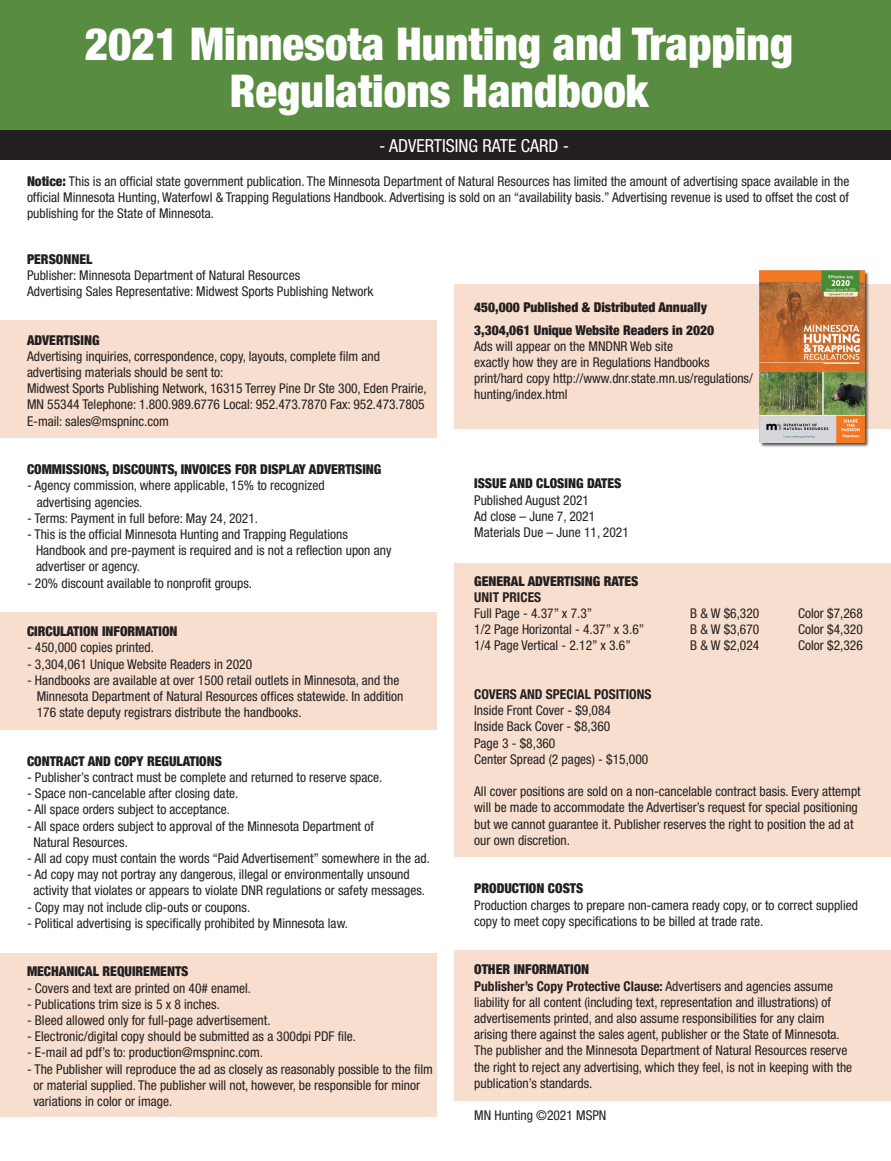
<style>
.page{position:relative;width:891px;height:1161px;background:#fff}
.page>*{position:absolute;margin:0;border:0;box-sizing:border-box;transform-origin:0 0}
.t1{font:900 condensed 45px/46.5px "Helvetica Neue";color:#fff;text-align:center}
.t2{font:condensed 18px "Helvetica Neue";color:#fff}
.t3{font:condensed 13.5px/16.2px "Helvetica Neue";color:#231f20}
.t4{font:900 condensed 13.5px "Helvetica Neue";color:#231f20}
.t5{font:700 condensed 13.5px "Helvetica Neue";color:#231f20}
.s1{font-weight:900}
.s2{font-weight:700}
</style>
<div class="page">
<div style="left:0;top:129px;width:891px;height:31px;background:#231f20"></div>
<div style="left:0;top:320px;width:437px;height:118px;background:#f8dece"></div>
<div style="left:454px;top:285px;width:437px;height:144px;background:#f8dece"></div>
<div style="left:454px;top:950px;width:437px;height:151px;background:#f8dece"></div>
<div style="left:454px;top:564px;width:437px;height:293px;background:#f8dece"></div>
<div style="left:0;top:612px;width:437px;height:118px;background:#f8dece"></div>
<div style="left:0;top:953px;width:437px;height:164px;background:#f8dece"></div>
<div style="left:0;top:0;width:891px;height:130px;background:#588c40"></div>
<div style="left:760px;top:271px;width:110px;height:177px;background:#231f20;opacity:.75"></div>
<img style="left:760px;top:271px;width:105px;height:171px">
<p class="t1" style="left:85px;top:18px;width:710px">2021 Minnesota Hunting and Trapping<br>Regulations Handbook</p>
<p class="t2" style="left:379px;top:135px;width:192px">- ADVERTISING RATE CARD -</p>
<p class="t3" style="left:27px;top:173px;width:824px;text-align:justify"><span class="s1">Notice:</span> This is an official state government publication. The Minnesota Department of Natural Resources has limited the amount of advertising space available in the official Minnesota Hunting, Waterfowl &amp; Trapping Regulations Handbook. Advertising is sold on an “availability basis.” Advertising revenue is used to offset the cost of publishing for the State of Minnesota.</p>
<p class="t4" style="left:27px;top:248px;width:67px">PERSONNEL</p>
<p class="t3" style="left:27px;top:267px;width:275px">Publisher: Minnesota Department of Natural Resources</p>
<p class="t3" style="left:27px;top:283px;width:348px">Advertising Sales Representative: Midwest Sports Publishing Network</p>
<p class="t4" style="left:27px;top:329px;width:74px">ADVERTISING</p>
<p class="t3" style="left:27px;top:348px;width:355px">Advertising inquiries, correspondence, copy, layouts, complete film and</p>
<p class="t3" style="left:27px;top:364px;width:198px">advertising materials should be sent to:</p>
<p class="t3" style="left:27px;top:380px;width:401px">Midwest Sports Publishing Network, 16315 Terrey Pine Dr Ste 300, Eden Prairie,<br>MN 55344 Telephone: 1.800.989.6776 Local: 952.473.7870 Fax: 952.473.7805</p>
<p class="t3" style="left:27px;top:413px;width:143px">E-mail: sales@mspninc.com</p>
<p class="t4" style="left:27px;top:458px;width:356px">COMMISSIONS, DISCOUNTS, INVOICES FOR DISPLAY ADVERTISING</p>
<p class="t3" style="left:27px;top:477px;width:299px">- Agency commission, where applicable, 15% to recognized</p>
<p class="t3" style="left:37px;top:494px;width:107px">advertising agencies.</p>
<p class="t3" style="left:27px;top:510px;width:233px">- Terms: Payment in full before: May 24, 2021.</p>
<p class="t3" style="left:36px;top:526px;width:357px;text-indent:-9px">- This is the official Minnesota Hunting and Trapping Regulations<br>Handbook and pre-payment is required and is not a reflection upon any advertiser or agency.</p>
<p class="t3" style="left:27px;top:575px;width:227px">- 20% discount available to nonprofit groups.</p>
<p class="t4" style="left:27px;top:620px;width:152px">CIRCULATION INFORMATION</p>
<p class="t3" style="left:27px;top:639px;width:129px">- 450,000 copies printed.</p>
<p class="t3" style="left:27px;top:656px;width:227px">- 3,304,061 Unique Website Readers in 2020</p>
<p class="t3" style="left:27px;top:672px;width:374px">- Handbooks are available at over 1500 retail outlets in Minnesota, and the</p>
<p class="t3" style="left:37px;top:688px;width:368px">Minnesota Department of Natural Resources offices statewide. In addition</p>
<p class="t3" style="left:37px;top:704px;width:266px">176 state deputy registrars distribute the handbooks.</p>
<p class="t4" style="left:27px;top:750px;width:197px">CONTRACT AND COPY REGULATIONS</p>
<p class="t3" style="left:27px;top:769px;width:357px">- Publisher’s contract must be complete and returned to reserve space.</p>
<p class="t3" style="left:27px;top:785px;width:213px">- Space non-cancelable after closing date.</p>
<p class="t3" style="left:27px;top:801px;width:205px">- All space orders subject to acceptance.</p>
<p class="t3" style="left:27px;top:818px;width:348px">- All space orders subject to approval of the Minnesota Department of</p>
<p class="t3" style="left:33px;top:834px;width:96px">Natural Resources.</p>
<p class="t3" style="left:27px;top:850px;width:404px">- All ad copy must contain the words “Paid Advertisement” somewhere in the ad.</p>
<p class="t3" style="left:27px;top:866px;width:384px">- Ad copy may not portray any dangerous, illegal or environmentally unsound</p>
<p class="t3" style="left:33px;top:882px;width:393px">activity that violates or appears to violate DNR regulations or safety messages.</p>
<p class="t3" style="left:27px;top:899px;width:225px">- Copy may not include clip-outs or coupons.</p>
<p class="t3" style="left:27px;top:915px;width:323px">- Political advertising is specifically prohibited by Minnesota law.</p>
<p class="t4" style="left:27px;top:961px;width:163px">MECHANICAL REQUIREMENTS</p>
<p class="t3" style="left:27px;top:980px;width:226px">- Covers and text are printed on 40# enamel.</p>
<p class="t3" style="left:27px;top:996px;width:194px">- Publications trim size is 5 x 8 inches.</p>
<p class="t3" style="left:27px;top:1012px;width:245px">- Bleed allowed only for full-page advertisement.</p>
<p class="t3" style="left:27px;top:1028px;width:331px">- Electronic/digital copy should be submitted as a 300dpi PDF file.</p>
<p class="t3" style="left:27px;top:1044px;width:238px">- E-mail ad pdf’s to: production@mspninc.com.</p>
<p class="t3" style="left:27px;top:1061px;width:407px">- The Publisher will reproduce the ad as closely as reasonably possible to the film</p>
<p class="t3" style="left:33px;top:1077px;width:388px">or material supplied. The publisher will not, however, be responsible for minor</p>
<p class="t3" style="left:33px;top:1093px;width:140px">variations in color or image.</p>
<p class="t4" style="left:474px;top:296px;width:234px">450,000 Published &amp; Distributed Annually</p>
<p class="t4" style="left:474px;top:319px;width:242px">3,304,061 Unique Website Readers in 2020</p>
<p class="t3" style="left:474px;top:338px;width:200px">Ads will appear on the MNDNR Web site</p>
<p class="t3" style="left:474px;top:354px;width:237px">exactly how they are in Regulations Handbooks</p>
<p class="t3" style="left:474px;top:370px;width:280px">print/hard copy http://www.dnr.state.mn.us/regulations/ hunting/index.html</p>
<p class="t4" style="left:474px;top:472px;width:149px">ISSUE AND CLOSING DATES</p>
<p class="t3" style="left:474px;top:492px;width:116px">Published August 2021</p>
<p class="t3" style="left:474px;top:508px;width:123px">Ad close – June 7, 2021</p>
<p class="t3" style="left:474px;top:524px;width:156px">Materials Due – June 11, 2021</p>
<p class="t4" style="left:474px;top:570px;width:166px">GENERAL ADVERTISING RATES</p>
<p class="t5" style="left:474px;top:586px;width:68px">UNIT PRICES</p>
<p class="t3" style="left:474px;top:605px;width:120px">Full Page - 4.37” x 7.3”</p>
<p class="t3" style="left:690px;top:605px;width:71px">B &amp; W $6,320</p>
<p class="t3" style="left:798px;top:605px;width:66px">Color $7,268</p>
<p class="t3" style="left:474px;top:621px;width:172px">1/2 Page Horizontal - 4.37” x 3.6”</p>
<p class="t3" style="left:690px;top:621px;width:71px">B &amp; W $3,670</p>
<p class="t3" style="left:798px;top:621px;width:66px">Color $4,320</p>
<p class="t3" style="left:474px;top:637px;width:158px">1/4 Page Vertical - 2.12” x 3.6”</p>
<p class="t3" style="left:690px;top:637px;width:71px">B &amp; W $2,024</p>
<p class="t3" style="left:798px;top:637px;width:66px">Color $2,326</p>
<p class="t5" style="left:474px;top:683px;width:179px">COVERS AND SPECIAL POSITIONS</p>
<p class="t3" style="left:474px;top:702px;width:138px">Inside Front Cover - $9,084</p>
<p class="t3" style="left:474px;top:718px;width:138px">Inside Back Cover - $8,360</p>
<p class="t3" style="left:474px;top:735px;width:83px">Page 3 - $8,360</p>
<p class="t3" style="left:474px;top:751px;width:176px">Center Spread (2 pages) - $15,000</p>
<p class="t3" style="left:474px;top:783px;width:388px">All cover positions are sold on a non-cancelable contract basis. Every attempt will be made to accommodate the Advertiser’s request for special positioning but we cannot guarantee it. Publisher reserves the right to position the ad at</p>
<p class="t3" style="left:474px;top:832px;width:97px">our own discretion.</p>
<p class="t4" style="left:474px;top:877px;width:111px">PRODUCTION COSTS</p>
<p class="t3" style="left:474px;top:897px;width:385px">Production charges to prepare non-camera ready copy, or to correct supplied copy to meet copy specifications to be billed at trade rate.</p>
<p class="t4" style="left:474px;top:958px;width:116px">OTHER INFORMATION</p>
<p class="t3" style="left:474px;top:978px;width:380px"><span class="s2">Publisher’s Copy Protective Clause:</span> Advertisers and agencies assume liability for all content (including text, representation and illustrations) of advertisements printed, and also assume responsibilities for any claim arising there against the sales agent, publisher or the State of Minnesota.<br>The publisher and the Minnesota Department of Natural Resources reserve the right to reject any advertising, which they feel, is not in keeping with the publication’s standards.</p>
<p class="t3" style="left:474px;top:1107px;width:134px">MN Hunting ©2021 MSPN</p>
</div>
